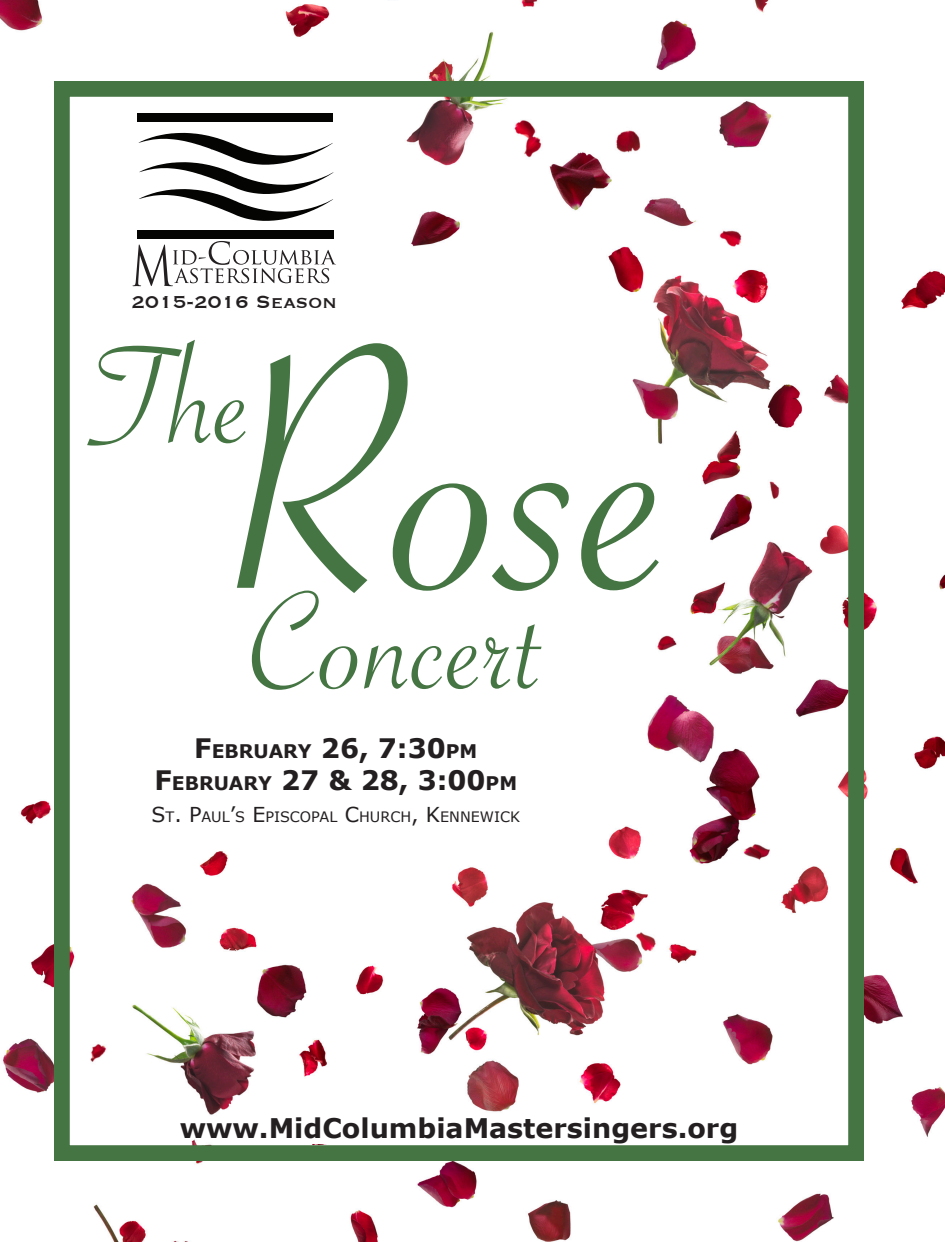
<style>
.page{position:relative;width:945px;height:1242px;background:#fff}
.page>*{position:absolute;margin:0;border:0;box-sizing:border-box;transform-origin:0 0}
.t1{font:372.45px "Savoye Let Plain";color:#467544}
.t2{font:148.95px "Savoye Let Plain";color:#467544}
.t3{font:700 27px "Verdana";color:#231f20}
.t4{font:700 26.85px "Verdana";color:#231f20}
.t5{font:22.5px "Copperplate";color:#231f20}
.t6{font:700 18.75px "Verdana";color:#231f20}
.t7{font:14.4px "Verdana";color:#231f20}
.s1{font-size:26.85px}
.s2{font-size:18.75px}
.s3{font-size:20.55px}
</style>
<div class="page">
<img style="left:0;top:0;width:945px;height:1242px">
<div style="left:54px;top:81px;width:810px;height:1080px;border:16px solid #467544"></div>
<div style="left:145px;top:738px;width:381px;height:94px;background:#fff"></div>
<svg style="left:133px;top:241px;width:203px;height:45px"></svg>
<div style="left:137px;top:230px;width:196px;height:9px;background:#040503"></div>
<div style="left:137px;top:114px;width:196px;height:8px;background:#040503"></div>
<svg style="left:138px;top:133px;width:195px;height:88px"></svg>
<div style="left:297px;top:1092px;width:51px;height:52px;background:#fff"></div>
<div style="left:544px;top:519px;width:65px;height:59px;background:#fff"></div>
<p class="t5" style="left:132px;top:287px;width:207px">2015-2016 Season</p>
<p class="t1" style="left:224px;top:231px;width:453px">Rose</p>
<p class="t2" style="left:250px;top:545px;width:296px">Concert</p>
<p class="t2" style="left:92px;top:300px;width:162px">The</p>
<p class="t6" style="left:194px;top:739px;width:285px"><span class="s1">F</span>EBRUARY <span class="s1">26, 7:30</span>PM</p>
<p class="t4" style="left:154px;top:763px;width:364px">F<span class="s2">EBRUARY</span> 27 &amp; 28, 3:00<span class="s2">PM</span></p>
<p class="t7" style="left:151px;top:808px;width:369px"><span class="s3">S</span>T<span class="s3">. P</span>AUL<span class="s3">’</span>S <span class="s3">E</span>PISCOPAL <span class="s3">C</span>HURCH<span class="s3">, K</span>ENNEWICK</p>
<p class="t3" style="left:180px;top:1111px;width:560px">www.MidColumbiaMastersingers.org</p>
</div>
